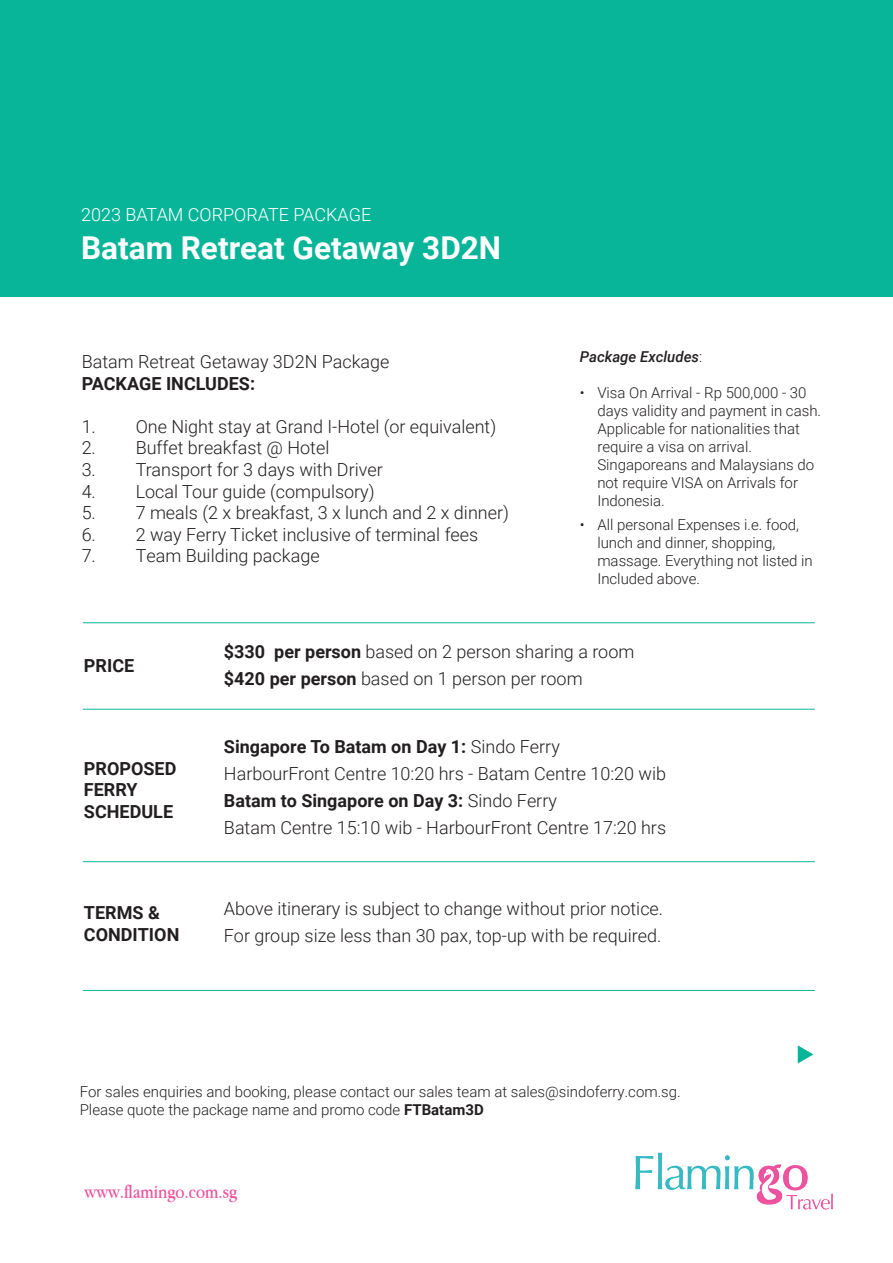
<style>
.page{position:relative;width:893px;height:1263px;background:#fff}
.page>*{position:absolute;margin:0;border:0;box-sizing:border-box;transform-origin:0 0}
.t1{font:700 31.5px "Roboto";color:#fff}
.t2{font:19.5px "Apple Garamond";color:#ed529e}
.t3{font:300 18px/27px "Roboto";color:#231f20}
.t4{font:700 18px/21.6px "Roboto";color:#231f20}
.t5{font:300 18px "Roboto";color:#fff}
.t6{font:300 15px/18px "Roboto";color:#231f20}
.t7{font:italic 500 15px "Roboto";color:#231f20}
.s1{font-weight:300;font-style:normal}
.s2{font-weight:700}
</style>
<div class="page">
<div style="left:0;top:1px;width:892px;height:296px;background:#09b599"></div>
<hr style="left:83px;top:622px;width:732px;height:1px;background:#09b599">
<hr style="left:83px;top:709px;width:732px;height:1px;background:#09b599">
<hr style="left:83px;top:861px;width:732px;height:1px;background:#09b599">
<hr style="left:83px;top:990px;width:732px;height:1px;background:#09b599">
<svg style="left:798px;top:1045px;width:15px;height:18px"></svg>
<img style="left:635px;top:1152px;width:198px;height:58px">
<p class="t5" style="left:81px;top:202px;width:292px">2023 BATAM CORPORATE PACKAGE</p>
<h1 class="t1" style="left:81px;top:225px;width:421px">Batam Retreat Getaway 3D2N</h1>
<p class="t3" style="left:82px;top:347px;width:309px">Batam Retreat Getaway 3D2N Package</p>
<p class="t4" style="left:82px;top:372px;width:175px">PACKAGE INCLUDES:</p>
<p class="t3" style="left:82px;top:412px;width:416px">1. One Night stay at Grand I-Hotel (or equivalent)</p>
<p class="t3" style="left:82px;top:434px;width:249px">2. Buffet breakfast @ Hotel</p>
<p class="t3" style="left:82px;top:455px;width:303px">3. Transport for 3 days with Driver</p>
<p class="t3" style="left:82px;top:477px;width:294px">4. Local Tour guide (compulsory)</p>
<p class="t3" style="left:82px;top:499px;width:429px">5. 7 meals (2 x breakfast, 3 x lunch and 2 x dinner)</p>
<p class="t3" style="left:82px;top:520px;width:398px">6. 2 way Ferry Ticket inclusive of terminal fees</p>
<p class="t3" style="left:82px;top:542px;width:239px">7. Team Building package</p>
<p class="t7" style="left:580px;top:346px;width:124px">Package Excludes<span class="s1">:</span></p>
<p class="t6" style="left:597px;top:383px;width:225px;text-indent:-18px">• Visa On Arrival - Rp 500,000 - 30 days validity and payment in cash.<br>Applicable for nationalities that require a visa on arrival.<br>Singaporeans and Malaysians do not require VISA on Arrivals for<br>Indonesia.</p>
<p class="t6" style="left:597px;top:515px;width:217px;text-indent:-18px">• All personal Expenses i.e. food, lunch and dinner, shopping, massage. Everything not listed in<br>Included above.</p>
<p class="t4" style="left:84px;top:654px;width:52px">PRICE</p>
<p class="t4" style="left:84px;top:757px;width:94px">PROPOSED<br>FERRY<br>SCHEDULE</p>
<p class="t3" style="left:224px;top:637px;width:412px"><span class="s2">$330 per person</span> based on 2 person sharing a room <span class="s2">$420 per person</span> based on 1 person per room</p>
<p class="t3" style="left:224px;top:733px;width:444px"><span class="s2">Singapore To Batam on Day 1:</span> Sindo Ferry HarbourFront Centre 10:20 hrs - Batam Centre 10:20 wib <span class="s2">Batam to Singapore on Day 3:</span> Sindo Ferry<br>Batam Centre 15:10 wib - HarbourFront Centre 17:20 hrs</p>
<p class="t4" style="left:84px;top:901px;width:97px">TERMS &amp;<br>CONDITION</p>
<p class="t3" style="left:224px;top:894px;width:441px">Above itinerary is subject to change without prior notice.<br>For group size less than 30 pax, top-up with be required.</p>
<p class="t6" style="left:80px;top:1082px;width:603px">For sales enquiries and booking, please contact our sales team at sales@sindoferry.com.sg.<br>Please quote the package name and promo code <span class="s2">FTBatam3D</span></p>
<p class="t2" style="left:85px;top:1180px;width:154px">www.flamingo.com.sg</p>
</div>
